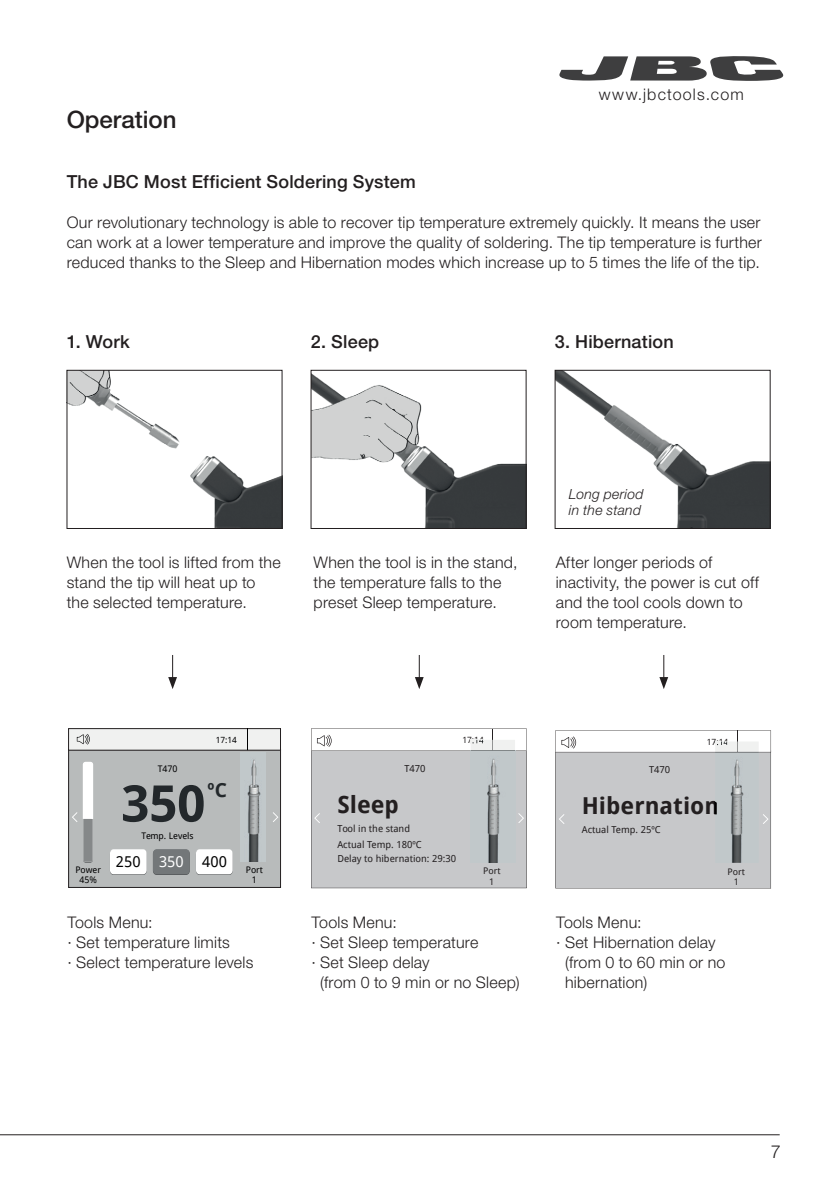
<style>
.page{position:relative;width:840px;height:1191px;background:#fff}
.page>*{position:absolute;margin:0;border:0;box-sizing:border-box;transform-origin:0 0}
.t1{font:700 50.6px "Droid Sans";color:#23282b}
.t2{font:500 24px "Helvetica Neue LT Std";color:#231f20}
.t3{font:700 23.6px "Droid Sans";color:#231f20}
.t4{font:700 23.4px "Droid Sans";color:#231f20}
.t5{font:700 19.2px "Droid Sans";color:#23282b}
.t6{font:500 18px "Helvetica Neue LT Std";letter-spacing:.01em;color:#231f20}
.t7{font:300 18px "Helvetica Neue LT Std";color:#231f20}
.t8{font:300 16px/20px "Helvetica Neue LT Std";letter-spacing:.015em;color:#231f20}
.t9{font:300 16px "Helvetica Neue LT Std";letter-spacing:.075em;color:#231f20}
.t10{font:15px "Droid Sans";color:#000001}
.t11{font:italic 300 14px/16px "Helvetica Neue LT Std";letter-spacing:.015em;color:#231f20}
.t12{font:9.6px "Droid Sans";color:#231f20}
.t13{font:9.2px/10.4px "Droid Sans";color:#231f20;text-align:center}
.t14{font:9px/10.4px "Droid Sans";color:#000001;text-align:center}
.t15{font:9px/10.4px "Droid Sans";color:#231f20;text-align:center}
.t16{font:8.6px "Droid Sans";color:#231f20}
.t17{font:8.6px "Droid Sans";color:#000001}
.s1{color:#fff}
</style>
<div class="page">
<svg style="left:311px;top:728px;width:215px;height:160px;background:#cacbcd"></svg>
<svg style="left:555px;top:730px;width:215px;height:158px;background:#cacbcd"></svg>
<div style="left:68px;top:749px;width:213px;height:139px;background:#b8bbbb;border:1px solid #231f20"></div>
<div style="left:68px;top:728px;width:213px;height:22px;background:#f0f1f0;border:1px solid #231f20"></div>
<svg style="left:196px;top:849px;width:36px;height:26px"></svg>
<div style="left:153px;top:849px;width:37px;height:26px;background:#656869;border-radius:4px"></div>
<div style="left:153px;top:849px;width:37px;height:25px;background:#737779;border-radius:4px"></div>
<svg style="left:110px;top:849px;width:37px;height:26px"></svg>
<div style="left:110px;top:849px;width:37px;height:25px;background:#fff;border-radius:4px"></div>
<svg style="left:247px;top:728px;width:1px;height:22px"></svg>
<svg style="left:72px;top:812px;width:5px;height:10px"></svg>
<svg style="left:273px;top:812px;width:5px;height:10px"></svg>
<div style="left:83px;top:762px;width:9px;height:99px;background:#858889;border-radius:2px"></div>
<svg style="left:83px;top:762px;width:10px;height:57px"></svg>
<img style="left:241px;top:752px;width:24px;height:109px">
<svg style="left:77px;top:734px;width:13px;height:10px"></svg>
<div style="left:196px;top:849px;width:36px;height:25px;background:#fff;border-radius:4px"></div>
<img style="left:69px;top:372px;width:211px;height:155px">
<div style="left:67px;top:370px;width:215px;height:159px;border:1px solid #231f20"></div>
<img style="left:312px;top:374px;width:212px;height:153px">
<div style="left:310px;top:370px;width:216px;height:159px;border:1px solid #231f20"></div>
<img style="left:556px;top:372px;width:212px;height:155px">
<div style="left:554px;top:370px;width:216px;height:159px;border:1px solid #231f20"></div>
<hr style="left:0;top:1134px;width:779px;height:1px;background:#231f20">
<svg style="left:415px;top:655px;width:8px;height:34px"></svg>
<svg style="left:659px;top:655px;width:8px;height:34px"></svg>
<svg style="left:168px;top:655px;width:9px;height:34px"></svg>
<svg style="left:559px;top:56px;width:225px;height:25px"></svg>
<p class="t2" style="left:67px;top:105px;width:111px">Operation</p>
<p class="t9" style="left:598px;top:84px;width:147px">www.jbctools.com</p>
<p class="t6" style="left:67px;top:171px;width:350px">The JBC Most Efficient Soldering System</p>
<p class="t8" style="left:67px;top:212px;width:696px;text-align:justify">Our revolutionary technology is able to recover tip temperature extremely quickly. It means the user can work at a lower temperature and improve the quality of soldering. The tip temperature is further reduced thanks to the Sleep and Hibernation modes which increase up to 5 times the life of the tip.</p>
<p class="t6" style="left:67px;top:331px;width:65px">1. Work</p>
<p class="t6" style="left:310px;top:331px;width:70px">2. Sleep</p>
<p class="t6" style="left:554px;top:331px;width:120px">3. Hibernation</p>
<p class="t11" style="left:568px;top:485px;width:76px">Long period in the stand</p>
<p class="t8" style="left:67px;top:552px;width:215px">When the tool is lifted from the stand the tip will heat up to the selected temperature.</p>
<p class="t8" style="left:313px;top:552px;width:205px">When the tool is in the stand, the temperature falls to the preset Sleep temperature.</p>
<p class="t8" style="left:555px;top:552px;width:205px">After longer periods of inactivity, the power is cut off and the tool cools down to room temperature.</p>
<p class="t14" style="left:158px;top:763px;width:21px">T470</p>
<p class="t17" style="left:215px;top:734px;width:23px">17:14</p>
<p class="t12" style="left:404px;top:762px;width:23px">T470</p>
<p class="t16" style="left:462px;top:734px;width:23px">17:14</p>
<p class="t12" style="left:648px;top:763px;width:23px">T470</p>
<p class="t16" style="left:706px;top:736px;width:23px">17:14</p>
<p class="t5" style="left:207px;top:776px;width:21px">ºC</p>
<h1 class="t1" style="left:121px;top:767px;width:85px">350</h1>
<h3 class="t4" style="left:581px;top:789px;width:139px">Hibernation</h3>
<h3 class="t3" style="left:337px;top:788px;width:63px">Sleep</h3>
<p class="t14" style="left:141px;top:830px;width:54px">Temp. Levels</p>
<p class="t12" style="left:337px;top:821px;width:74px">Tool in the stand</p>
<p class="t12" style="left:337px;top:837px;width:86px">Actual Temp. 180ºC</p>
<p class="t12" style="left:581px;top:822px;width:80px">Actual Temp. 25ºC</p>
<p class="t14" style="left:75px;top:864px;width:27px">Power<br>45%</p>
<p class="t10" style="left:116px;top:851px;width:69px">250 <span class="s1">350</span></p>
<p class="t10" style="left:202px;top:851px;width:26px">400</p>
<p class="t14" style="left:246px;top:864px;width:19px">Port<br>1</p>
<p class="t12" style="left:337px;top:852px;width:120px">Delay to hibernation: 29:30</p>
<p class="t13" style="left:483px;top:865px;width:19px">Port<br>1</p>
<p class="t15" style="left:727px;top:866px;width:19px">Port<br>1</p>
<p class="t8" style="left:67px;top:912px;width:87px">Tools Menu:</p>
<p class="t8" style="left:67px;top:932px;width:164px">· Set temperature limits</p>
<p class="t8" style="left:67px;top:952px;width:187px">· Select temperature levels</p>
<p class="t8" style="left:311px;top:912px;width:87px">Tools Menu:</p>
<p class="t8" style="left:311px;top:932px;width:168px">· Set Sleep temperature</p>
<p class="t8" style="left:311px;top:952px;width:120px">· Set Sleep delay</p>
<p class="t8" style="left:320px;top:972px;width:201px">(from 0 to 9 min or no Sleep)</p>
<p class="t8" style="left:556px;top:912px;width:87px">Tools Menu:</p>
<p class="t8" style="left:556px;top:932px;width:161px">· Set Hibernation delay</p>
<p class="t8" style="left:564px;top:952px;width:162px">(from 0 to 60 min or no</p>
<p class="t8" style="left:564px;top:972px;width:84px">hibernation)</p>
<p class="t7" style="left:770px;top:1140px;width:12px">7</p>
</div>
